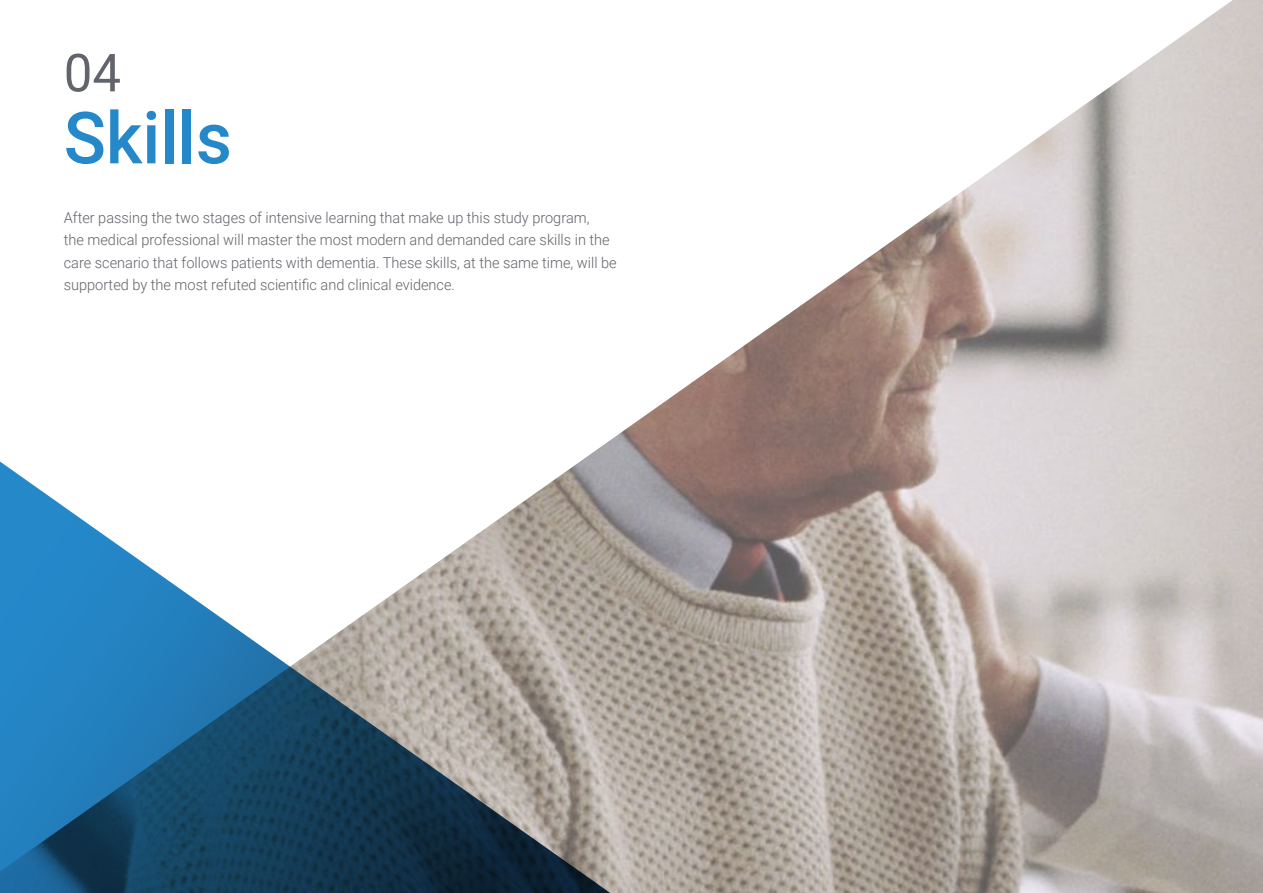
<style>
.page{position:relative;width:1263px;height:893px;background:#fff}
.page>*{position:absolute;margin:0;border:0;box-sizing:border-box;transform-origin:0 0}
.t1{font:500 72px "Roboto";color:#2488c9}
.t2{font:52.5px "Roboto";color:#61646a}
.t3{font:300 15px/22.5px "Roboto";color:#61646a}
</style>
<div class="page">
<img style="left:602px;top:0;width:661px;height:893px">
<svg style="left:0;top:446px;width:640px;height:447px"></svg>
<h2 class="t2" style="left:64px;top:36px;width:59px">04</h2>
<h1 class="t1" style="left:64px;top:87px;width:170px">Skills</h1>
<p class="t3" style="left:64px;top:206px;width:554px">After passing the two stages of intensive learning that make up this study program,<br>the medical professional will master the most modern and demanded care skills in the care scenario that follows patients with dementia. These skills, at the same time, will be supported by the most refuted scientific and clinical evidence.</p>
</div>
